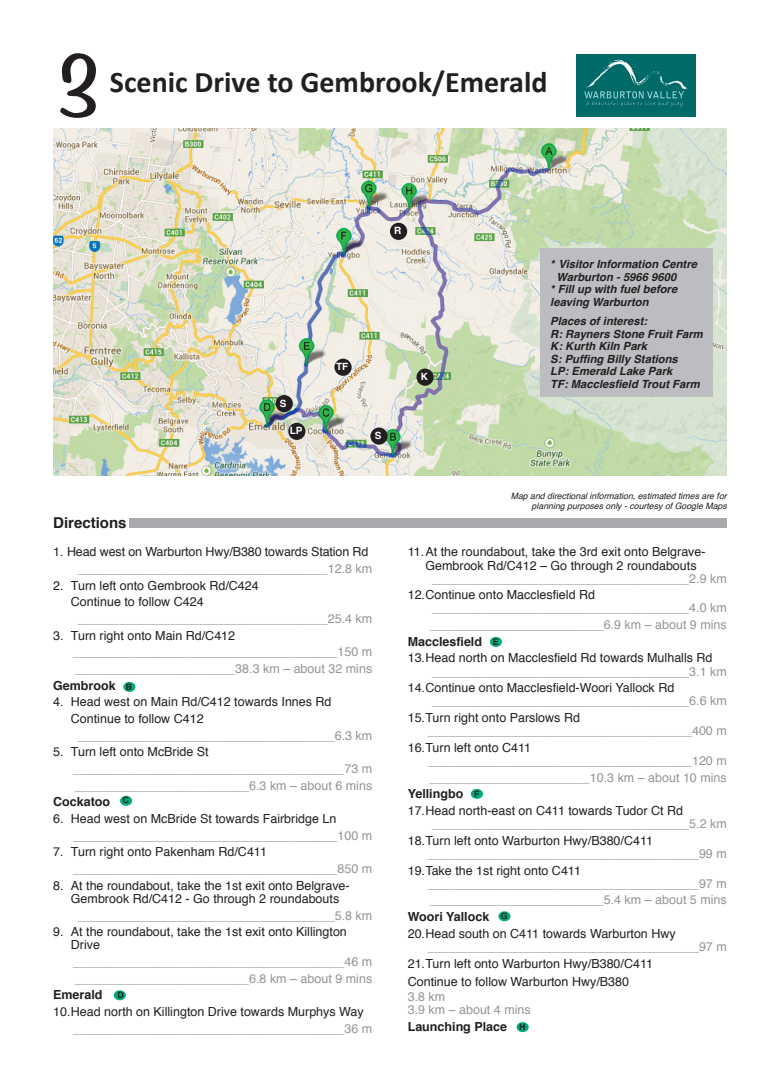
<style>
.page{position:relative;width:780px;height:1088px;background:#fff}
.page>*{position:absolute;margin:0;border:0;box-sizing:border-box;transform-origin:0 0}
.t1{font:700 85px "Benguiat Frisky";color:#231f20}
.t2{font:700 30px "Calibri";color:#231f20}
.t3{font:700 15px "Helvetica";color:#231f20}
.t4{font:12.5px/16.6px "Helvetica";color:#939598}
.t5{font:12.5px/13.1px "Helvetica";color:#231f20}
.t6{font:700 12.5px "Helvetica";color:#231f20}
.t7{font:italic 700 11.25px/12.5px "Helvetica";color:#231f20}
.t8{font:700 10px "Helvetica";color:#fff}
.t9{font:italic 8.75px/10px "Helvetica";color:#231f20;text-align:right}
.t10{font:700 8.75px "Helvetica";color:#231f20}
</style>
<div class="page">
<img style="left:576px;top:54px;width:119px;height:63px">
<img style="left:53px;top:129px;width:673px;height:347px">
<div style="left:390px;top:223px;width:17px;height:17px;background:#231f20;border-radius:50%"></div>
<div style="left:288px;top:423px;width:17px;height:17px;background:#231f20;border-radius:50%"></div>
<div style="left:416px;top:369px;width:17px;height:17px;background:#231f20;border-radius:50%"></div>
<div style="left:540px;top:248px;width:172px;height:148px;background:#bcbdc0"></div>
<div style="left:120px;top:796px;width:12px;height:10px;background:#00ac7c;border-radius:50%"></div>
<div style="left:123px;top:682px;width:12px;height:10px;background:#00ac7c;border-radius:50%"></div>
<div style="left:471px;top:789px;width:12px;height:10px;background:#00ac7c;border-radius:50%"></div>
<div style="left:490px;top:637px;width:12px;height:10px;background:#00ac7c;border-radius:50%"></div>
<div style="left:114px;top:990px;width:12px;height:10px;background:#00ac7c;border-radius:50%"></div>
<div style="left:130px;top:518px;width:596px;height:10px;background:#a8a9ad"></div>
<div style="left:370px;top:427px;width:17px;height:18px;background:#231f20;border-radius:50%"></div>
<div style="left:334px;top:359px;width:17px;height:17px;background:#231f20;border-radius:50%"></div>
<div style="left:498px;top:911px;width:12px;height:10px;background:#00ac7c;border-radius:50%"></div>
<div style="left:516px;top:1022px;width:12px;height:10px;background:#00ac7c;border-radius:50%"></div>
<div style="left:275px;top:395px;width:18px;height:17px;background:#231f20;border-radius:50%"></div>
<h1 class="t1" style="left:53px;top:34px;width:53px">3</h1>
<h2 class="t2" style="left:110px;top:64px;width:439px">Scenic Drive to Gembrook/Emerald</h2>
<p class="t8" style="left:394px;top:227px;width:9px">R</p>
<p class="t8" style="left:280px;top:399px;width:8px">S</p>
<p class="t8" style="left:290px;top:427px;width:14px">LP</p>
<p class="t8" style="left:336px;top:362px;width:14px">TF</p>
<p class="t8" style="left:375px;top:431px;width:8px">S</p>
<p class="t8" style="left:421px;top:372px;width:9px">K</p>
<p class="t7" style="left:550px;top:259px;width:148px">* Visitor Information Centre</p>
<p class="t7" style="left:556px;top:271px;width:121px">Warburton - 5966 9600</p>
<p class="t7" style="left:550px;top:284px;width:128px">* Fill up with fuel before</p>
<p class="t7" style="left:550px;top:296px;width:100px">leaving Warburton</p>
<p class="t7" style="left:550px;top:316px;width:154px">Places of interest:<br>R: Rayners Stone Fruit Farm<br>K: Kurth Kiln Park<br>S: Puffing Billy Stations<br>LP: Emerald Lake Park<br>TF: Macclesfield Trout Farm</p>
<p class="t9" style="left:510px;top:491px;width:217px">Map and directional information, estimated times are for planning purposes only - courtesy of Google Maps</p>
<p class="t3" style="left:53px;top:516px;width:75px">Directions</p>
<p class="t5" style="left:53px;top:546px;width:317px">1. Head west on Warburton Hwy/B380 towards Station Rd</p>
<p class="t4" style="left:77px;top:561px;width:296px">____________________________________12.8 km</p>
<p class="t5" style="left:71px;top:578px;width:189px;line-height:16.6px;text-indent:-18px">2. Turn left onto Gembrook Rd/C424<br>Continue to follow C424</p>
<p class="t4" style="left:77px;top:611px;width:296px">____________________________________25.4 km</p>
<p class="t5" style="left:53px;top:630px;width:183px">3. Turn right onto Main Rd/C412</p>
<p class="t4" style="left:73px;top:645px;width:300px">______________________________________150 m _______________________38.3 km – about 32 mins</p>
<p class="t6" style="left:53px;top:680px;width:64px">Gembrook</p>
<p class="t5" style="left:71px;top:695px;width:262px;line-height:16.6px;text-indent:-18px">4. Head west on Main Rd/C412 towards Innes Rd<br>Continue to follow C412</p>
<p class="t4" style="left:77px;top:728px;width:296px">_____________________________________6.3 km</p>
<p class="t5" style="left:53px;top:746px;width:157px">5. Turn left onto McBride St</p>
<p class="t4" style="left:73px;top:761px;width:300px">_______________________________________73 m _________________________6.3 km – about 6 mins</p>
<p class="t6" style="left:53px;top:797px;width:58px">Cockatoo</p>
<p class="t5" style="left:53px;top:813px;width:285px">6. Head west on McBride St towards Fairbridge Ln</p>
<p class="t4" style="left:73px;top:828px;width:300px">______________________________________100 m</p>
<p class="t5" style="left:53px;top:846px;width:215px">7. Turn right onto Pakenham Rd/C411</p>
<p class="t4" style="left:73px;top:861px;width:300px">______________________________________850 m</p>
<p class="t5" style="left:53px;top:880px;width:298px;text-align:center">8. At the roundabout, take the 1st exit onto Belgrave-<br>Gembrook Rd/C412 - Go through 2 roundabouts</p>
<p class="t5" style="left:71px;top:926px;width:277px;text-indent:-18px">9. At the roundabout, take the 1st exit onto Killington<br>Drive</p>
<p class="t4" style="left:73px;top:954px;width:300px">_______________________________________46 m _________________________6.8 km – about 9 mins</p>
<p class="t6" style="left:53px;top:990px;width:51px">Emerald</p>
<p class="t5" style="left:53px;top:1006px;width:312px">10.Head north on Killington Drive towards Murphys Way</p>
<p class="t4" style="left:73px;top:1021px;width:300px">_______________________________________36 m</p>
<p class="t10" style="left:126px;top:683px;width:8px">B</p>
<p class="t10" style="left:123px;top:797px;width:8px">C</p>
<p class="t10" style="left:117px;top:991px;width:8px">D</p>
<p class="t5" style="left:425px;top:546px;width:282px;text-indent:-18px">11.At the roundabout, take the 3rd exit onto Belgrave-<br>Gembrook Rd/C412 – Go through 2 roundabouts</p>
<p class="t4" style="left:432px;top:571px;width:296px">_____________________________________2.9 km</p>
<p class="t5" style="left:407px;top:589px;width:189px">12.Continue onto Macclesfield Rd</p>
<p class="t4" style="left:430px;top:601px;width:298px">_____________________________________4.0 km _________________________6.9 km – about 9 mins</p>
<p class="t6" style="left:407px;top:636px;width:76px">Macclesfield</p>
<p class="t5" style="left:407px;top:652px;width:306px">13.Head north on Macclesfield Rd towards Mulhalls Rd</p>
<p class="t4" style="left:432px;top:664px;width:296px">_____________________________________3.1 km</p>
<p class="t5" style="left:407px;top:682px;width:268px">14.Continue onto Macclesfield-Woori Yallock Rd</p>
<p class="t4" style="left:432px;top:694px;width:296px">_____________________________________6.6 km</p>
<p class="t5" style="left:407px;top:712px;width:174px">15.Turn right onto Parslows Rd</p>
<p class="t4" style="left:427px;top:723px;width:300px">______________________________________400 m</p>
<p class="t5" style="left:407px;top:742px;width:125px">16.Turn left onto C411</p>
<p class="t4" style="left:427px;top:753px;width:300px">______________________________________120 m _______________________10.3 km – about 10 mins</p>
<p class="t6" style="left:407px;top:789px;width:57px">Yellingbo</p>
<p class="t5" style="left:407px;top:805px;width:277px">17.Head north-east on C411 towards Tudor Ct Rd</p>
<p class="t4" style="left:432px;top:816px;width:296px">_____________________________________5.2 km</p>
<p class="t5" style="left:407px;top:835px;width:247px">18.Turn left onto Warburton Hwy/B380/C411</p>
<p class="t4" style="left:427px;top:846px;width:300px">_______________________________________99 m</p>
<p class="t5" style="left:407px;top:864px;width:175px">19.Take the 1st right onto C411</p>
<p class="t4" style="left:427px;top:876px;width:300px">_______________________________________97 m _________________________5.4 km – about 5 mins</p>
<p class="t6" style="left:407px;top:911px;width:83px">Woori Yallock</p>
<p class="t5" style="left:407px;top:928px;width:269px">20.Head south on C411 towards Warburton Hwy</p>
<p class="t4" style="left:427px;top:939px;width:300px">_______________________________________97 m</p>
<p class="t5" style="left:407px;top:955px;width:247px;line-height:18.5px">21.Turn left onto Warburton Hwy/B380/C411<br>Continue to follow Warburton Hwy/B380</p>
<p class="t4" style="left:407px;top:991px;width:124px;line-height:13.1px">3.8 km<br>3.9 km – about 4 mins</p>
<p class="t6" style="left:407px;top:1021px;width:101px">Launching Place</p>
<p class="t10" style="left:492px;top:638px;width:7px">E</p>
<p class="t10" style="left:474px;top:790px;width:7px">F</p>
<p class="t10" style="left:501px;top:912px;width:8px">G</p>
<p class="t10" style="left:519px;top:1023px;width:8px">H</p>
</div>
